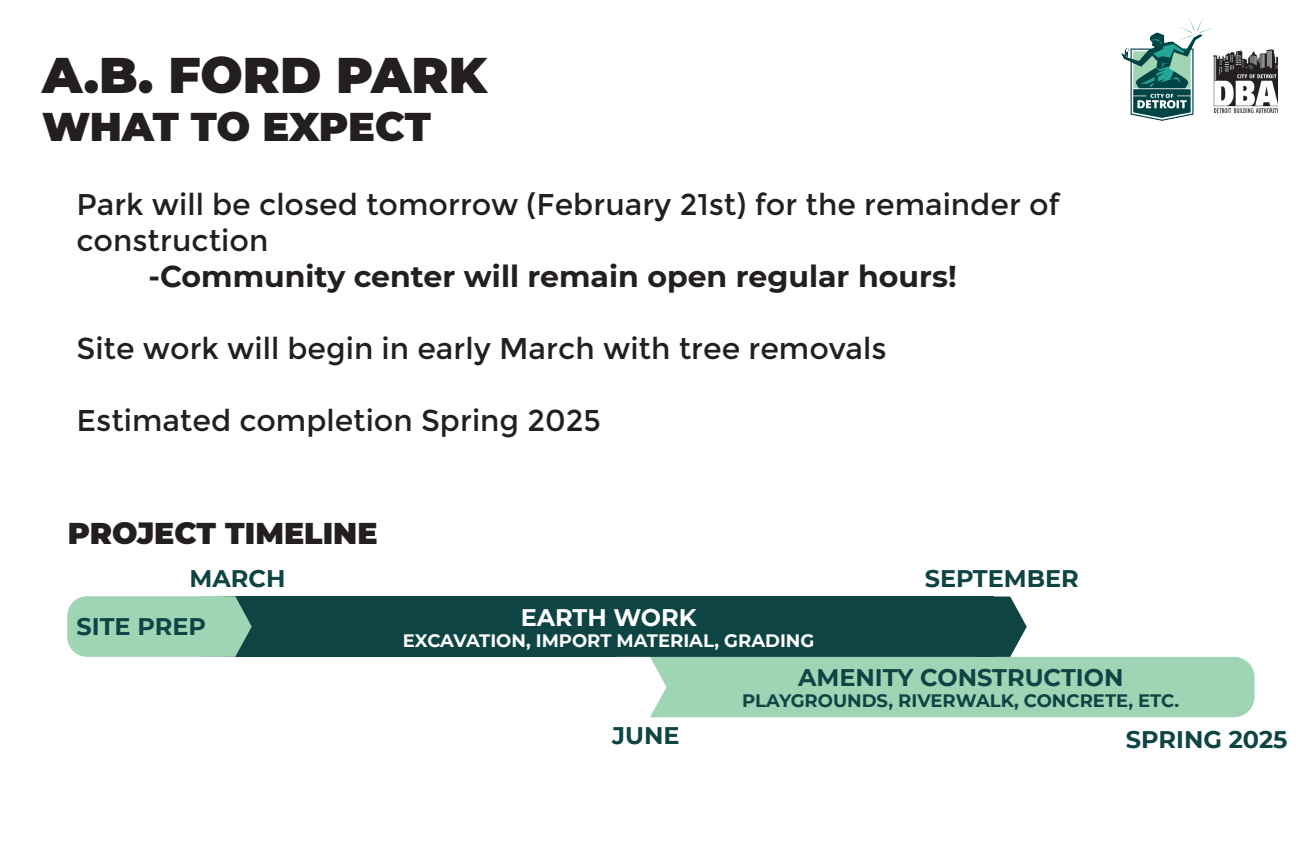
<style>
.page{position:relative;width:1296px;height:864px;background:#fff}
.page>*{position:absolute;margin:0;border:0;box-sizing:border-box;transform-origin:0 0}
.t1{font:900 50px "Montserrat";color:#231f20}
.t2{font:900 40px "Montserrat";letter-spacing:-.01em;color:#231f20}
.t3{font:30px "Montserrat";color:#231f20}
.t4{font:700 30px "Montserrat";color:#231f20}
.t5{font:900 30px "Montserrat";color:#231f20}
.t6{font:700 24px "Montserrat";color:#0e4444}
.t7{font:700 24px "Montserrat";color:#fff}
.t8{font:700 18px "Montserrat";color:#0e4444}
.t9{font:700 18px "Montserrat";color:#fff}
</style>
<div class="page">
<div style="left:224px;top:597px;width:770px;height:60px;background:#0e4444"></div>
<div style="left:632px;top:657px;width:623px;height:60px;background:#9fd4b4;border-radius:21px"></div>
<div style="left:67px;top:596px;width:171px;height:61px;background:#9fd4b4;border-radius:20px"></div>
<svg style="left:632px;top:657px;width:34px;height:60px"></svg>
<svg style="left:961px;top:597px;width:66px;height:60px"></svg>
<svg style="left:186px;top:596px;width:66px;height:61px"></svg>
<img style="left:1122px;top:18px;width:90px;height:103px">
<img style="left:1214px;top:50px;width:64px;height:64px">
<p class="t1" style="left:42px;top:37px;width:446px">A.B. FORD PARK</p>
<p class="t2" style="left:42px;top:97px;width:390px">WHAT TO EXPECT</p>
<p class="t3" style="left:77px;top:187px;width:985px">Park will be closed tomorrow (February 21st) for the remainder of</p>
<p class="t3" style="left:77px;top:223px;width:193px">construction</p>
<p class="t4" style="left:149px;top:254px;width:810px">-Community center will remain open regular hours!</p>
<p class="t3" style="left:77px;top:331px;width:812px">Site work will begin in early March with tree removals</p>
<p class="t3" style="left:77px;top:403px;width:526px">Estimated completion Spring 2025</p>
<p class="t5" style="left:68px;top:511px;width:311px">PROJECT TIMELINE</p>
<p class="t6" style="left:190px;top:561px;width:97px">MARCH</p>
<p class="t6" style="left:77px;top:610px;width:131px">SITE PREP</p>
<p class="t7" style="left:521px;top:600px;width:177px">EARTH WORK</p>
<p class="t9" style="left:403px;top:628px;width:413px">EXCAVATION, IMPORT MATERIAL, GRADING</p>
<p class="t6" style="left:925px;top:561px;width:156px">SEPTEMBER</p>
<p class="t6" style="left:612px;top:719px;width:69px">JUNE</p>
<p class="t6" style="left:798px;top:660px;width:327px">AMENITY CONSTRUCTION</p>
<p class="t8" style="left:742px;top:688px;width:439px">PLAYGROUNDS, RIVERWALK, CONCRETE, ETC.</p>
<p class="t6" style="left:1126px;top:722px;width:163px">SPRING 2025</p>
</div>
